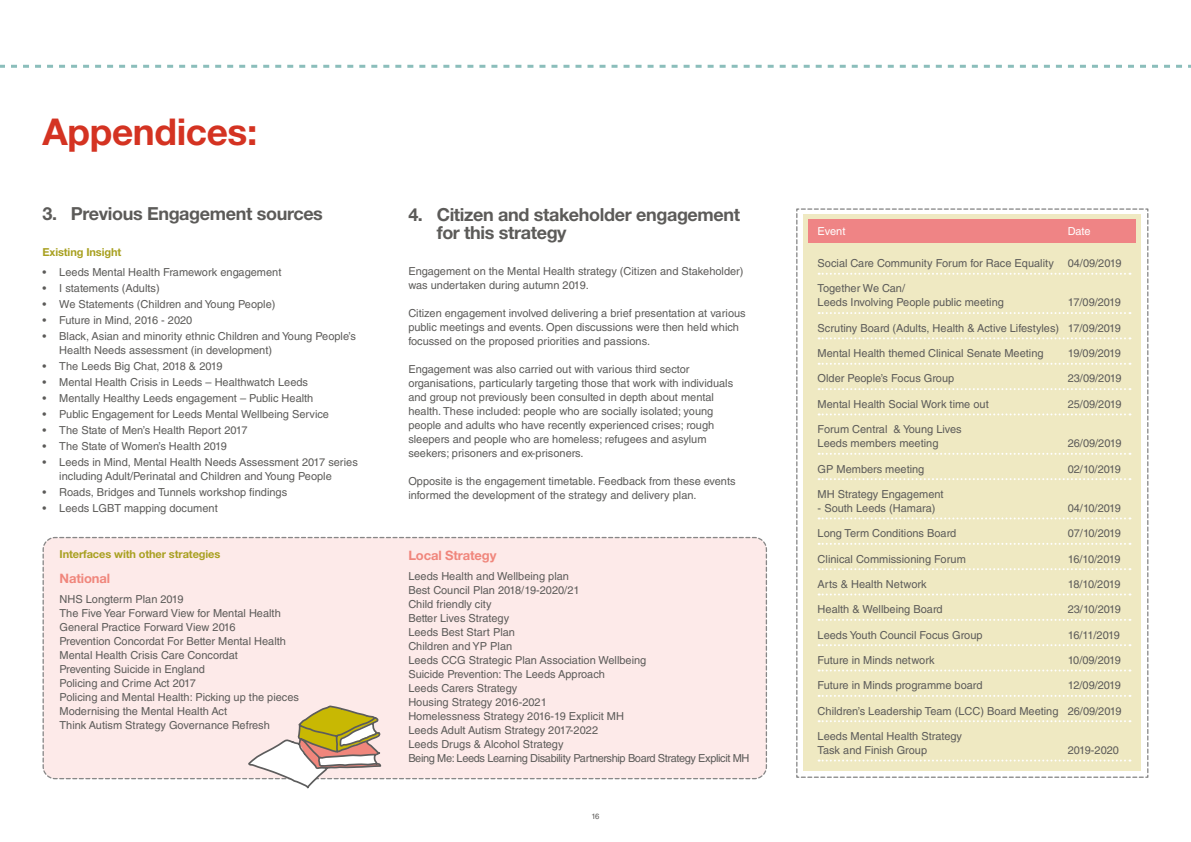
<style>
.page{position:relative;width:1191px;height:842px;background:#fff}
.page>*{position:absolute;margin:0;border:0;box-sizing:border-box;transform-origin:0 0}
.t1{font:700 37px "Helvetica Neue LT Std";letter-spacing:-.01em;color:#d43322}
.t2{font:700 18px/18px "Helvetica Neue LT Std";letter-spacing:-.02em;color:#5c5b59}
.t3{font:700 13px "Helvetica Neue LT Std";letter-spacing:-.01em;color:#f0867c}
.t4{font:11px/14px "Helvetica LT Std";color:#5c5b59}
.t5{font:700 11px "Helvetica Neue LT Std";letter-spacing:-.01em;color:#a8a020}
.t6{font:11px "Helvetica LT Std";color:#fff}
.t7{font:7.7px "Helvetica LT Std";color:#5c5b59}
</style>
<div class="page">
<div style="left:42px;top:536px;width:725px;height:244px;background:#fdeae9"></div>
<svg style="left:0;top:65px;width:1191px;height:3px"></svg>
<svg style="left:796px;top:208px;width:352px;height:570px"></svg>
<svg style="left:60px;top:704px;width:691px;height:85px"></svg>
<h1 class="t1" style="left:43px;top:109px;width:216px">Appendices:</h1>
<h2 class="t2" style="left:43px;top:204px;width:282px">3. Previous Engagement sources</h2>
<p class="t5" style="left:43px;top:246px;width:80px">Existing Insight</p>
<p class="t4" style="left:43px;top:265px;width:240px">• Leeds Mental Health Framework engagement</p>
<p class="t4" style="left:43px;top:281px;width:119px">• I statements (Adults)</p>
<p class="t4" style="left:43px;top:297px;width:234px">• We Statements (Children and Young People)</p>
<p class="t4" style="left:43px;top:313px;width:151px">• Future in Mind, 2016 - 2020</p>
<p class="t4" style="left:59px;top:329px;width:298px;text-indent:-17px">• Black, Asian and minority ethnic Children and Young People’s<br>Health Needs assessment (in development)</p>
<p class="t4" style="left:43px;top:359px;width:181px">• The Leeds Big Chat, 2018 &amp; 2019</p>
<p class="t4" style="left:43px;top:375px;width:267px">• Mental Health Crisis in Leeds – Healthwatch Leeds</p>
<p class="t4" style="left:43px;top:391px;width:272px">• Mentally Healthy Leeds engagement – Public Health</p>
<p class="t4" style="left:43px;top:407px;width:288px">• Public Engagement for Leeds Mental Wellbeing Service</p>
<p class="t4" style="left:43px;top:423px;width:207px">• The State of Men’s Health Report 2017</p>
<p class="t4" style="left:43px;top:439px;width:186px">• The State of Women’s Health 2019</p>
<p class="t4" style="left:59px;top:455px;width:300px;text-indent:-17px">• Leeds in Mind, Mental Health Needs Assessment 2017 series including Adult/Perinatal and Children and Young People</p>
<p class="t4" style="left:43px;top:485px;width:246px">• Roads, Bridges and Tunnels workshop findings</p>
<p class="t4" style="left:43px;top:501px;width:177px">• Leeds LGBT mapping document</p>
<p class="t5" style="left:60px;top:547px;width:162px">Interfaces with other strategies</p>
<p class="t3" style="left:60px;top:570px;width:52px">National</p>
<p class="t4" style="left:60px;top:592px;width:241px">NHS Longterm Plan 2019<br>The Five Year Forward View for Mental Health General Practice Forward View 2016<br>Prevention Concordat For Better Mental Health Mental Health Crisis Care Concordat<br>Preventing Suicide in England<br>Policing and Crime Act 2017<br>Policing and Mental Health: Picking up the pieces Modernising the Mental Health Act<br>Think Autism Strategy Governance Refresh</p>
<h2 class="t2" style="left:437px;top:205px;width:305px;text-indent:-28px">4. Citizen and stakeholder engagement for this strategy</h2>
<p class="t4" style="left:408px;top:264px;width:337px">Engagement on the Mental Health strategy (Citizen and Stakeholder) was undertaken during autumn 2019.</p>
<p class="t4" style="left:408px;top:306px;width:339px">Citizen engagement involved delivering a brief presentation at various public meetings and events. Open discussions were then held which focussed on the proposed priorities and passions.</p>
<p class="t4" style="left:408px;top:362px;width:326px">Engagement was also carried out with various third sector organisations, particularly targeting those that work with individuals and group not previously been consulted in depth about mental health. These included: people who are socially isolated; young people and adults who have recently experienced crises; rough sleepers and people who are homeless; refugees and asylum seekers; prisoners and ex-prisoners.</p>
<p class="t4" style="left:408px;top:474px;width:329px">Opposite is the engagement timetable. Feedback from these events informed the development of the strategy and delivery plan.</p>
<p class="t3" style="left:408px;top:548px;width:90px">Local Strategy</p>
<p class="t4" style="left:408px;top:569px;width:343px">Leeds Health and Wellbeing plan<br>Best Council Plan 2018/19-2020/21<br>Child friendly city<br>Better Lives Strategy<br>Leeds Best Start Plan<br>Children and YP Plan<br>Leeds CCG Strategic Plan Association Wellbeing<br>Suicide Prevention: The Leeds Approach<br>Leeds Carers Strategy<br>Housing Strategy 2016-2021<br>Homelessness Strategy 2016-19 Explicit MH<br>Leeds Adult Autism Strategy 2017-2022<br>Leeds Drugs &amp; Alcohol Strategy<br>Being Me: Leeds Learning Disability Partnership Board Strategy Explicit MH</p>
<p class="t7" style="left:591px;top:812px;width:10px">16</p>
<p class="t6" style="left:817px;top:225px;width:29px">Event</p>
<p class="t6" style="left:1067px;top:225px;width:24px">Date</p>
<p class="t4" style="left:817px;top:256px;width:238px">Social Care Community Forum for Race Equality</p>
<p class="t4" style="left:1067px;top:256px;width:55px">04/09/2019</p>
<p class="t4" style="left:817px;top:282px;width:188px">Together We Can/<br>Leeds Involving People public meeting</p>
<p class="t4" style="left:1067px;top:296px;width:55px">17/09/2019</p>
<p class="t4" style="left:817px;top:321px;width:305px">Scrutiny Board (Adults, Health &amp; Active Lifestyles) 17/09/2019</p>
<p class="t4" style="left:817px;top:346px;width:227px">Mental Health themed Clinical Senate Meeting</p>
<p class="t4" style="left:1067px;top:346px;width:55px">19/09/2019</p>
<p class="t4" style="left:817px;top:372px;width:138px">Older People’s Focus Group</p>
<p class="t4" style="left:1067px;top:372px;width:55px">23/09/2019</p>
<p class="t4" style="left:817px;top:397px;width:173px">Mental Health Social Work time out</p>
<p class="t4" style="left:1067px;top:397px;width:55px">25/09/2019</p>
<p class="t4" style="left:817px;top:422px;width:146px">Forum Central &amp; Young Lives<br>Leeds members meeting</p>
<p class="t4" style="left:1067px;top:436px;width:55px">26/09/2019</p>
<p class="t4" style="left:817px;top:462px;width:108px">GP Members meeting</p>
<p class="t4" style="left:1067px;top:462px;width:55px">02/10/2019</p>
<p class="t4" style="left:817px;top:487px;width:128px">MH Strategy Engagement</p>
<p class="t4" style="left:817px;top:501px;width:119px">- South Leeds (Hamara)</p>
<p class="t4" style="left:1067px;top:501px;width:55px">04/10/2019</p>
<p class="t4" style="left:817px;top:526px;width:140px">Long Term Conditions Board</p>
<p class="t4" style="left:1067px;top:526px;width:55px">07/10/2019</p>
<p class="t4" style="left:817px;top:552px;width:150px">Clinical Commissioning Forum</p>
<p class="t4" style="left:1067px;top:552px;width:54px">16/10/2019</p>
<p class="t4" style="left:817px;top:577px;width:111px">Arts &amp; Health Network</p>
<p class="t4" style="left:1067px;top:577px;width:54px">18/10/2019</p>
<p class="t4" style="left:817px;top:602px;width:126px">Health &amp; Wellbeing Board</p>
<p class="t4" style="left:1067px;top:602px;width:55px">23/10/2019</p>
<p class="t4" style="left:817px;top:628px;width:166px">Leeds Youth Council Focus Group</p>
<p class="t4" style="left:1067px;top:628px;width:54px">16/11/2019</p>
<p class="t4" style="left:817px;top:653px;width:119px">Future in Minds network</p>
<p class="t4" style="left:1067px;top:653px;width:55px">10/09/2019</p>
<p class="t4" style="left:817px;top:678px;width:166px">Future in Minds programme board</p>
<p class="t4" style="left:1067px;top:678px;width:55px">12/09/2019</p>
<p class="t4" style="left:817px;top:704px;width:305px">Children’s Leadership Team (LCC) Board Meeting 26/09/2019</p>
<p class="t4" style="left:817px;top:729px;width:146px">Leeds Mental Health Strategy<br>Task and Finish Group</p>
<p class="t4" style="left:1067px;top:743px;width:53px">2019-2020</p>
</div>
